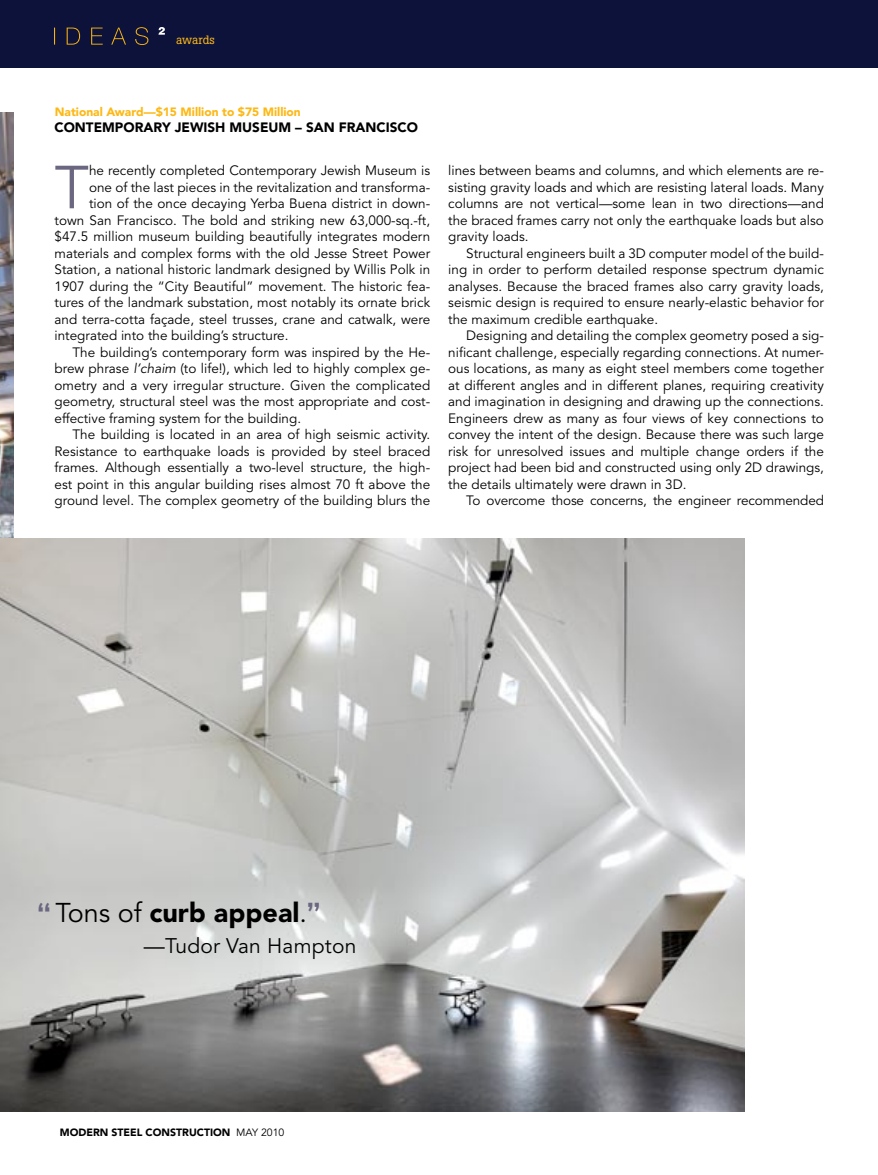
<style>
.page{position:relative;width:878px;height:1175px;background:#fff}
.page>*{position:absolute;margin:0;border:0;box-sizing:border-box;transform-origin:0 0}
.t1{font:60.15px "Avenir LT Std";color:#6b6781}
.t2{font:900 27px "Avenir LT Std";color:#000}
.t3{font:21px "Avenir LT Std";letter-spacing:.01em;color:#000}
.t4{font:13.5px/16.5px "Avenir LT Std";color:#000;text-align:justify}
.t5{font:900 13.5px "Avenir LT Std";color:#000}
.t6{font:900 12px "Avenir LT Std";color:#fdb813}
.t7{font:12px "Boton";color:#fdb813}
.t8{font:900 10.5px "Avenir LT Std";color:#000}
.s1{font-style:italic}
.s2{font-family:"Century Gothic";font-weight:700;font-size:33px;color:#6b6781}
.s3{font-weight:400}
</style>
<div class="page">
<div style="left:0;top:0;width:878px;height:68px;background:#0d123b"></div>
<svg style="left:54px;top:27px;width:94px;height:18px"></svg>
<svg style="left:158px;top:27px;width:7px;height:8px"></svg>
<img style="left:0;top:112px;width:14px;height:426px">
<img style="left:0;top:538px;width:744px;height:573px">
<p class="t7" style="left:176px;top:33px;width:40px">awards</p>
<p class="t6" style="left:55px;top:104px;width:247px">NATIONAL AWARD—$15 MILLION TO $75 MILLION</p>
<p class="t5" style="left:54px;top:119px;width:21px">CONTEMPORAR</p>
<p class="t5" style="left:162px;top:119px;width:29px">Y JEWIS</p>
<p class="t5" style="left:215px;top:119px;width:38px">H MUSEUM</p>
<p class="t5" style="left:295px;top:119px;width:62px">– SAN FRANCISCO</p>
<h1 class="t1" style="left:54px;top:153px;width:36px">T</h1>
<p class="t4" style="left:89px;top:163px;width:342px">he recently completed Contemporary Jewish M useum is</p>
<p class="t4" style="left:89px;top:179px;width:343px">one of the last pieces in the revitalization and transforma-</p>
<p class="t4" style="left:89px;top:196px;width:343px">tion of the once decaying Yerba Buena district in down-</p>
<p class="t4" style="left:54px;top:212px;width:377px">town San Francisco. The bold and striking new 63,000-sq.-ft,</p>
<p class="t4" style="left:54px;top:229px;width:377px">$47.5 million museum building beautifully integrates modern</p>
<p class="t4" style="left:54px;top:245px;width:377px">materials and complex forms with the old Jesse Street Power</p>
<p class="t4" style="left:54px;top:262px;width:377px">Station, a national historic landmark designed by Willis Polk in</p>
<p class="t4" style="left:54px;top:278px;width:377px">1907 during the “City Beautiful” movement. The historic fea-</p>
<p class="t4" style="left:54px;top:295px;width:377px">tures of the landmark substation, most notably its ornate brick</p>
<p class="t4" style="left:54px;top:311px;width:377px">and terra-cotta façade, steel trusses, crane and catwalk, were</p>
<p class="t4" style="left:54px;top:328px;width:235px">integrated into the building’s structure.</p>
<p class="t4" style="left:72px;top:344px;width:359px">The building’s contemporary form was inspired by the He-</p>
<p class="t4" style="left:54px;top:361px;width:377px">brew phrase <span class="s1">l’chaim</span> (to life!), which led to highly complex ge-</p>
<p class="t4" style="left:54px;top:377px;width:377px">ometry and a very irregular structure. Given the complicated</p>
<p class="t4" style="left:54px;top:394px;width:377px">geometry, structural steel was the most appropriate and cost-</p>
<p class="t4" style="left:54px;top:410px;width:248px">effective framing system for the building.</p>
<p class="t4" style="left:72px;top:427px;width:359px">The building is located in an area of high seismic activity.</p>
<p class="t4" style="left:54px;top:443px;width:377px">Resistance to earthquake loads is provided by steel braced</p>
<p class="t4" style="left:54px;top:460px;width:377px">frames. Although essentially a two-level structure, the high-</p>
<p class="t4" style="left:54px;top:476px;width:377px">est point in this angular building rises almost 70 ft above the</p>
<p class="t4" style="left:54px;top:493px;width:377px">ground level. The complex geometry of the building blurs the</p>
<p class="t4" style="left:448px;top:163px;width:377px">lines between beams and columns, and which elements are re&shy;sisting gravity loads and which are resisting lateral loads. M any columns are not vertical—some lean in two directions—and the braced frames carry not only the earthquake loads but also gravity loads.</p>
<p class="t4" style="left:448px;top:245px;width:377px;text-indent:18px">Structural engineers built a 3D computer model of the build&shy;ing in order to perform detailed response spectrum dynamic analyses. Because the braced frames also carry gravity loads, seismic design is required to ensure nearly-elastic behavior for the maximum credible earthquake.</p>
<p class="t4" style="left:448px;top:328px;width:377px;text-indent:18px">Designing and detailing the complex geometry posed a sig&shy;nificant challenge, especially regarding connections. At numer&shy;ous locations, as many as eight steel members come together at different angles and in different planes, requiring creativity and imagination in designing and drawing up the connections.<br>Engineers drew as many as four views of key connections to convey the intent of the design. Because there was such large risk for unresolved issues and multiple change orders if the project had been bid and constructed using only 2D drawings, the details ultimately were drawn in 3D.</p>
<p class="t4" style="left:466px;top:493px;width:359px">To overcome those concerns, the engineer recommended</p>
<h2 class="t2" style="left:36px;top:896px;width:287px"><span class="s2">“</span><span class="s3">Tons of</span> CURB APPEAL<span class="s3">.</span><span class="s2">”</span></h2>
<h3 class="t3" style="left:144px;top:934px;width:214px">—Tudor Van Hampton</h3>
<p class="t8" style="left:60px;top:1125px;width:226px">MODERN STEEL CONSTRUCTION <span class="s3">may 2010</span></p>
</div>
